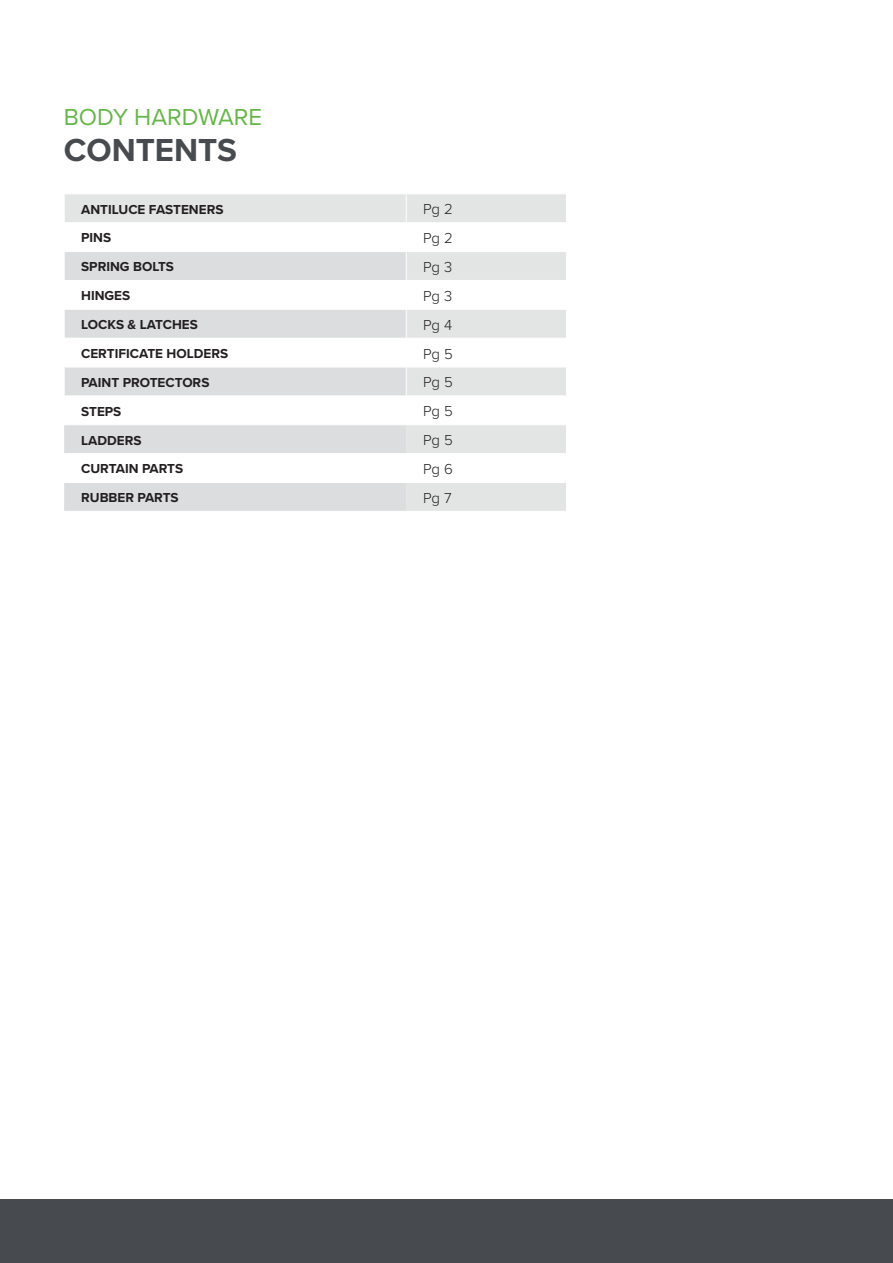
<style>
.page{position:relative;width:893px;height:1263px;background:#fff}
.page>*{position:absolute;margin:0;border:0;box-sizing:border-box;transform-origin:0 0}
._2__Product_Heading{font:700 33px "Proxima Nova";color:#474b4f}
._1__Series_Heading{font:24px "Proxima Nova";color:#65b746}
.Contents_Number{font:300 15px "Proxima Nova";letter-spacing:-.01em;color:#231f20}
.Contents_Number-2{font:700 13.5px "Proxima Nova";color:#231f20}
.Contents_First_Headi{font:700 13.5px "Proxima Nova";color:#231f20}
</style>
<div class="page">
<div style="left:0;top:1199px;width:893px;height:64px;background:#474b4f"></div>
<svg style="left:65px;top:194px;width:501px;height:317px;fill:#e3e4e4"></svg>
<svg style="left:64px;top:252px;width:342px;height:259px;fill:#dcdddf"></svg>
<hr style="left:64px;top:222px;width:342px;height:1px;background:#fff">
<hr style="left:406px;top:222px;width:161px;height:1px;background:#fff">
<hr style="left:64px;top:251px;width:342px;height:1px;background:#fff">
<hr style="left:406px;top:251px;width:161px;height:1px;background:#fff">
<hr style="left:64px;top:280px;width:342px;height:1px;background:#fff">
<hr style="left:406px;top:280px;width:161px;height:1px;background:#fff">
<hr style="left:64px;top:309px;width:342px;height:1px;background:#fff">
<hr style="left:406px;top:309px;width:161px;height:1px;background:#fff">
<hr style="left:64px;top:338px;width:342px;height:1px;background:#fff">
<hr style="left:64px;top:367px;width:342px;height:1px;background:#fff">
<hr style="left:406px;top:338px;width:161px;height:1px;background:#fff">
<hr style="left:406px;top:367px;width:161px;height:1px;background:#fff">
<hr style="left:64px;top:395px;width:342px;height:1px;background:#fff">
<svg style="left:64px;top:252px;width:1px;height:172px"></svg>
<hr style="left:64px;top:424px;width:342px;height:1px;background:#fff">
<hr style="left:406px;top:395px;width:161px;height:1px;background:#fff">
<svg style="left:406px;top:194px;width:1px;height:230px"></svg>
<hr style="left:406px;top:424px;width:161px;height:1px;background:#fff">
<hr style="left:64px;top:453px;width:342px;height:1px;background:#fff">
<svg style="left:64px;top:454px;width:1px;height:28px"></svg>
<hr style="left:64px;top:482px;width:342px;height:1px;background:#fff">
<hr style="left:406px;top:453px;width:161px;height:1px;background:#fff">
<svg style="left:406px;top:454px;width:1px;height:28px"></svg>
<hr style="left:406px;top:482px;width:161px;height:1px;background:#fff">
<p class="_1__Series_Heading" style="left:64px;top:99px;width:200px">BODY HARDWARE</p>
<p class="_2__Product_Heading" style="left:64px;top:126px;width:175px">CONTENTS</p>
<p class="Contents_First_Headi" style="left:81px;top:199px;width:144px">ANTILUCE FASTENERS</p>
<p class="Contents_Number" style="left:423px;top:198px;width:31px">Pg 2</p>
<p class="Contents_First_Headi" style="left:81px;top:228px;width:32px">PINS</p>
<p class="Contents_Number" style="left:423px;top:227px;width:31px">Pg 2</p>
<p class="Contents_First_Headi" style="left:81px;top:257px;width:94px">SPRING BOLTS</p>
<p class="Contents_Number" style="left:423px;top:256px;width:30px">Pg 3</p>
<p class="Contents_First_Headi" style="left:81px;top:286px;width:51px">HINGES</p>
<p class="Contents_Number" style="left:423px;top:285px;width:30px">Pg 3</p>
<p class="Contents_First_Headi" style="left:81px;top:314px;width:118px">LOCKS &amp; LATCHES</p>
<p class="Contents_Number" style="left:423px;top:313px;width:30px">Pg 4</p>
<p class="Contents_Number-2" style="left:81px;top:343px;width:148px">CERTIFICATE HOLDERS</p>
<p class="Contents_Number" style="left:423px;top:342px;width:31px">Pg 5</p>
<p class="Contents_Number-2" style="left:81px;top:372px;width:130px">PAINT PROTECTORS</p>
<p class="Contents_Number" style="left:423px;top:371px;width:31px">Pg 5</p>
<p class="Contents_Number-2" style="left:81px;top:401px;width:42px">STEPS</p>
<p class="Contents_Number" style="left:423px;top:400px;width:31px">Pg 5</p>
<p class="Contents_Number-2" style="left:81px;top:430px;width:62px">LADDERS</p>
<p class="Contents_Number" style="left:423px;top:429px;width:31px">Pg 5</p>
<p class="Contents_Number-2" style="left:81px;top:459px;width:103px">CURTAIN PARTS</p>
<p class="Contents_Number" style="left:423px;top:458px;width:31px">Pg 6</p>
<p class="Contents_Number-2" style="left:81px;top:488px;width:99px">RUBBER PARTS</p>
<p class="Contents_Number" style="left:423px;top:487px;width:30px">Pg 7</p>
</div>
